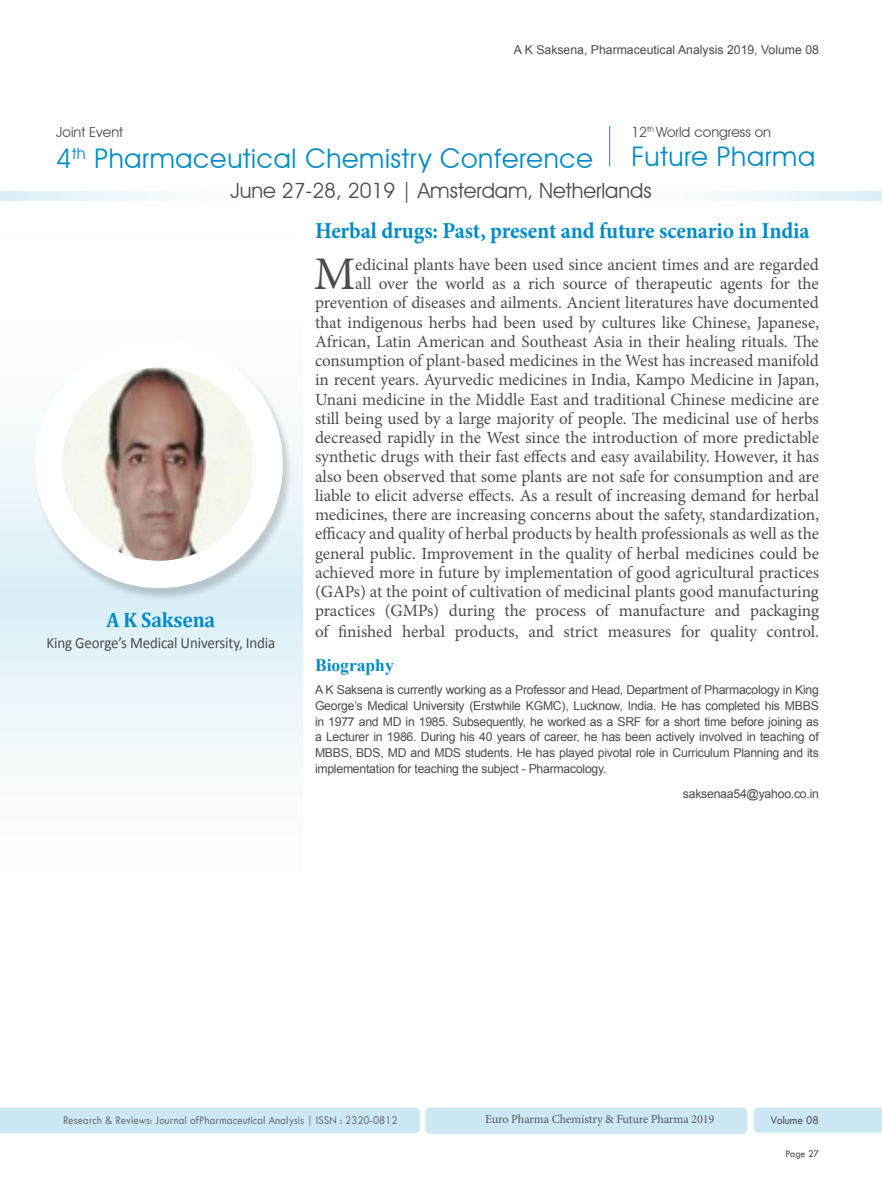
<style>
.page{position:relative;width:882px;height:1197px;background:#fff}
.page>*{position:absolute;margin:0;border:0;box-sizing:border-box;transform-origin:0 0}
.Abstract{font:46.73px "Minion Pro";color:#4b4c4d}
.t1{font:26.95px "Avant Garde IT Cby BT";letter-spacing:.025em;color:#018bc9}
.Abstract-2{font:700 22.75px "Minion Pro";letter-spacing:-.005em;color:#018bc9;scale:.95 1}
.t2{font:21px "Avant Garde IT Cby BT";color:#4b4c4d}
.t3{font:700 21px "Cambria";letter-spacing:-.01em;color:#018bc9;scale:.95 1}
.Bio_Heading{font:700 17.5px "Times New Roman";color:#018bc9}
.Abstract-3{font:17.15px/19.2px "Minion Pro";letter-spacing:-.005em;color:#4b4c4d;text-align:right}
.t4{font:15.75px "Calibri";letter-spacing:-.01em;color:#4b4c4d;scale:.95 1}
.t5{font:14px "Avant Garde IT Cby BT";color:#4b4c4d}
.Biography{font:12.25px/15.8px "Arial";letter-spacing:-.02em;color:#4b4c4d;text-align:justify}
.t6{font:12.25px "Tw Cen";color:#717275;scale:.9 1}
.Biography-2{font:12.25px "Arial";color:#4b4c4d}
.t7{font:12.25px "Minion Pro";letter-spacing:-.015em;color:#57585a}
.t8{font:12.25px "Tw Cen";letter-spacing:-.01em;color:#57585a;scale:.95 1}
.t9{font:10.5px "Tw Cen";letter-spacing:-.02em;color:#4b4c4d;scale:.95 1}
</style>
<div class="page">
<svg style="left:0;top:192px;width:882px;height:9px"></svg>
<div style="left:0;top:597px;width:302px;height:393px;background:linear-gradient(to bottom,#e1f1f8,#fff)"></div>
<div style="left:0;top:205px;width:302px;height:392px;background:linear-gradient(to bottom,#fff,#e1f1f8)"></div>
<div style="left:0;top:1108px;width:420px;height:25px;background:#cce8f4"></div>
<div style="left:425px;top:1108px;width:322px;height:26px;background:#cce8f4;border-radius:5px"></div>
<div style="left:753px;top:1108px;width:129px;height:25px;background:#cce8f4"></div>
<hr style="left:609px;top:126px;width:1px;height:40px;background:#018bc9">
<div style="left:34px;top:341px;width:260px;height:260px;background:#231f20;opacity:.2"></div>
<div style="left:35px;top:340px;width:248px;height:248px;background:#fff;border-radius:50%"></div>
<img style="left:62px;top:368px;width:194px;height:193px;border-radius:97px">
<p class="Biography-2" style="left:514px;top:42px;width:307px">A K Saksena, Pharmaceutical Analysis 2019, Volume 08</p>
<p class="t5" style="left:631px;top:123px;width:141px">12<sup>th</sup> World congress on</p>
<p class="t5" style="left:56px;top:123px;width:68px">Joint Event</p>
<h2 class="t1" style="left:56px;top:142px;width:538px">4<sup>th</sup> Pharmaceutical Chemistry Conference</h2>
<h2 class="t1" style="left:631px;top:140px;width:185px">Future Pharma</h2>
<p class="t2" style="left:230px;top:178px;width:423px">June 27-28, 2019 | Amsterdam, Netherlands</p>
<p class="t3" style="left:107px;top:605px;width:116px">A K Saksena</p>
<p class="t4" style="left:47px;top:632px;width:242px">King George’s Medical University, India</p>
<p class="Abstract-2" style="left:315px;top:215px;width:522px">Herbal drugs: Past, present and future scenario in India</p>
<p class="Abstract" style="left:314px;top:243px;width:43px">M</p>
<p class="Abstract-3" style="left:315px;top:255px;width:506px">edicinal plants have been used since ancient times and are regarded<br>all over the world as a rich source of therapeutic agents for the prevention of diseases and ailments. Ancient literatures have documented that indigenous herbs had been used by cultures like Chinese, Japanese, African, Latin American and Southeast Asia in their healing rituals. The consumption of plant-based medicines in the West has increased manifold in recent years. Ayurvedic medicines in India, Kampo Medicine in Japan, Unani medicine in the Middle East and traditional Chinese medicine are still being used by a large majority of people. The medicinal use of herbs decreased rapidly in the West since the introduction of more predictable synthetic drugs with their fast effects and easy availability. However, it has also been observed that some plants are not safe for consumption and are liable to elicit adverse effects. As a result of increasing demand for herbal medicines, there are increasing concerns about the safety, standardization, efficacy and quality of herbal products by health professionals as well as the general public. Improvement in the quality of herbal medicines could be achieved more in future by implementation of good agricultural practices (GAPs) at the point of cultivation of medicinal plants good manufacturing practices (GMPs) during the process of manufacture and packaging</p>
<p class="Abstract-3" style="left:315px;top:622px;width:506px">of finished herbal products, and strict measures for quality control.</p>
<p class="Bio_Heading" style="left:315px;top:653px;width:80px">Biography</p>
<p class="Biography" style="left:315px;top:682px;width:505px">A K Saksena is currently working as a Professor and Head, Department of Pharmacology in King George’s Medical University (Erstwhile KGMC), Lucknow, India. He has completed his MBBS in 1977 and MD in 1985. Subsequently, he worked as a SRF for a short time before joining as a Lecturer in 1986. During his 40 years of career, he has been actively involved in teaching of MBBS, BDS, MD and MDS students. He has played pivotal role in Curriculum Planning and its implementation for teaching the subject - Pharmacology.</p>
<p class="Biography" style="left:683px;top:786px;width:137px">saksenaa54@yahoo.co.in</p>
<p class="t6" style="left:63px;top:1113px;width:373px">Research &amp; Reviews: Journal ofPharmaceutical Analysis | ISSN : 2320-0812</p>
<p class="t7" style="left:485px;top:1111px;width:231px">Euro Pharma Chemistry &amp; Future Pharma 2019</p>
<p class="t8" style="left:771px;top:1113px;width:53px">Volume 08</p>
<p class="t9" style="left:786px;top:1147px;width:37px">Page 27</p>
</div>
